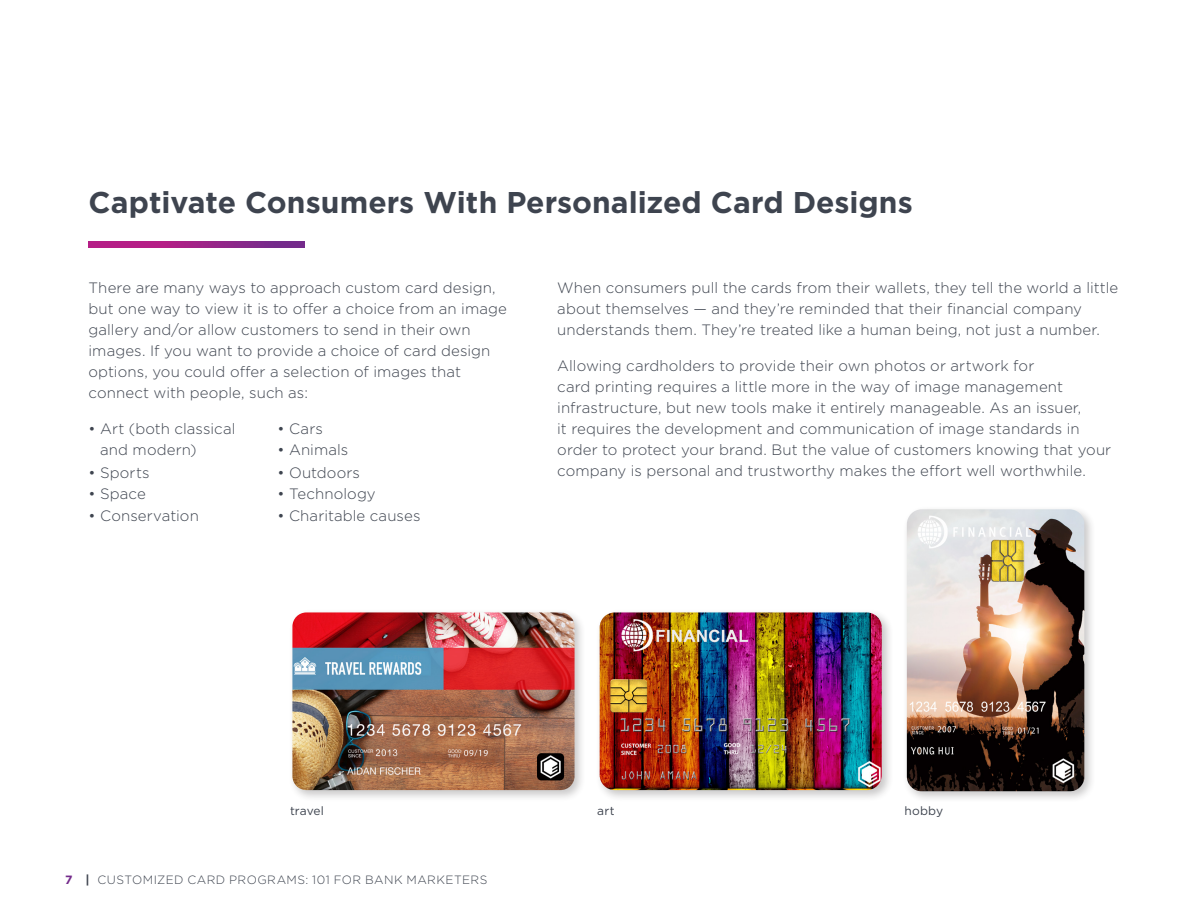
<style>
.page{position:relative;width:1188px;height:918px;background:#fff}
.page>*{position:absolute;margin:0;border:0;box-sizing:border-box;transform-origin:0 0}
.Headline{font:700 30px "Gotham";color:#3e444f}
.Body_Copy_1_Normal_a{font:300 15px/21px "Gotham";letter-spacing:.005em;color:#3e444f}
.t1{font:300 12px "Gotham";letter-spacing:.035em;color:#3e444f}
.Benifits_Box_copy{font:12px "Gotham";letter-spacing:.02em;color:#3e444f}
.s1{font-weight:700;color:#742b8b}
.s2{font-weight:700}
</style>
<div class="page">
<svg style="left:89px;top:241px;width:216px;height:7px;background:#9b2388"></svg>
<div style="left:288px;top:608px;width:299px;height:194px;background:#231f20;opacity:.25"></div>
<img style="left:292px;top:612px;width:283px;height:178px">
<div style="left:902px;top:505px;width:194px;height:298px;background:#231f20;opacity:.25"></div>
<img style="left:907px;top:509px;width:177px;height:282px">
<div style="left:595px;top:608px;width:299px;height:194px;background:#231f20;opacity:.25"></div>
<img style="left:600px;top:612px;width:282px;height:178px">
<p class="Headline" style="left:89px;top:182px;width:826px">Captivate Consumers With Personalized Card Designs</p>
<p class="Body_Copy_1_Normal_a" style="left:89px;top:277px;width:420px">There are many ways to approach custom card design, but one way to view it is to offer a choice from an image gallery and/or allow customers to send in their own images. If you want to provide a choice of card design options, you could offer a selection of images that connect with people, such as:</p>
<p class="Body_Copy_1_Normal_a" style="left:89px;top:418px;width:148px">• Art (both classical</p>
<p class="Body_Copy_1_Normal_a" style="left:278px;top:418px;width:47px">• Cars</p>
<p class="Body_Copy_1_Normal_a" style="left:100px;top:439px;width:98px">and modern)</p>
<p class="Body_Copy_1_Normal_a" style="left:278px;top:439px;width:72px">• Animals</p>
<p class="Body_Copy_1_Normal_a" style="left:89px;top:461px;width:63px">• Sports</p>
<p class="Body_Copy_1_Normal_a" style="left:278px;top:461px;width:84px">• Outdoors</p>
<p class="Body_Copy_1_Normal_a" style="left:89px;top:482px;width:59px">• Space</p>
<p class="Body_Copy_1_Normal_a" style="left:278px;top:482px;width:100px">• Technology</p>
<p class="Body_Copy_1_Normal_a" style="left:89px;top:505px;width:112px">• Conservation</p>
<p class="Body_Copy_1_Normal_a" style="left:278px;top:505px;width:144px">• Charitable causes</p>
<p class="Body_Copy_1_Normal_a" style="left:557px;top:277px;width:563px">When consumers pull the cards from their wallets, they tell the world a little about themselves — and they’re reminded that their financial company understands them. They’re treated like a human being, not just a number.</p>
<p class="Body_Copy_1_Normal_a" style="left:557px;top:355px;width:556px">Allowing cardholders to provide their own photos or artwork for<br>card printing requires a little more in the way of image management infrastructure, but new tools make it entirely manageable. As an issuer,<br>it requires the development and communication of image standards in order to protect your brand. But the value of customers knowing that your company is personal and trustworthy makes the effort well worthwhile.</p>
<p class="Benifits_Box_copy" style="left:290px;top:803px;width:36px">travel</p>
<p class="Benifits_Box_copy" style="left:597px;top:803px;width:19px">art</p>
<p class="Benifits_Box_copy" style="left:904px;top:803px;width:40px">hobby</p>
<p class="t1" style="left:65px;top:872px;width:424px"><span class="s1">7</span> <span class="s2">|</span> CUSTOMIZED CARD PROGRAMS: 101 FOR BANK MARKETERS</p>
</div>
